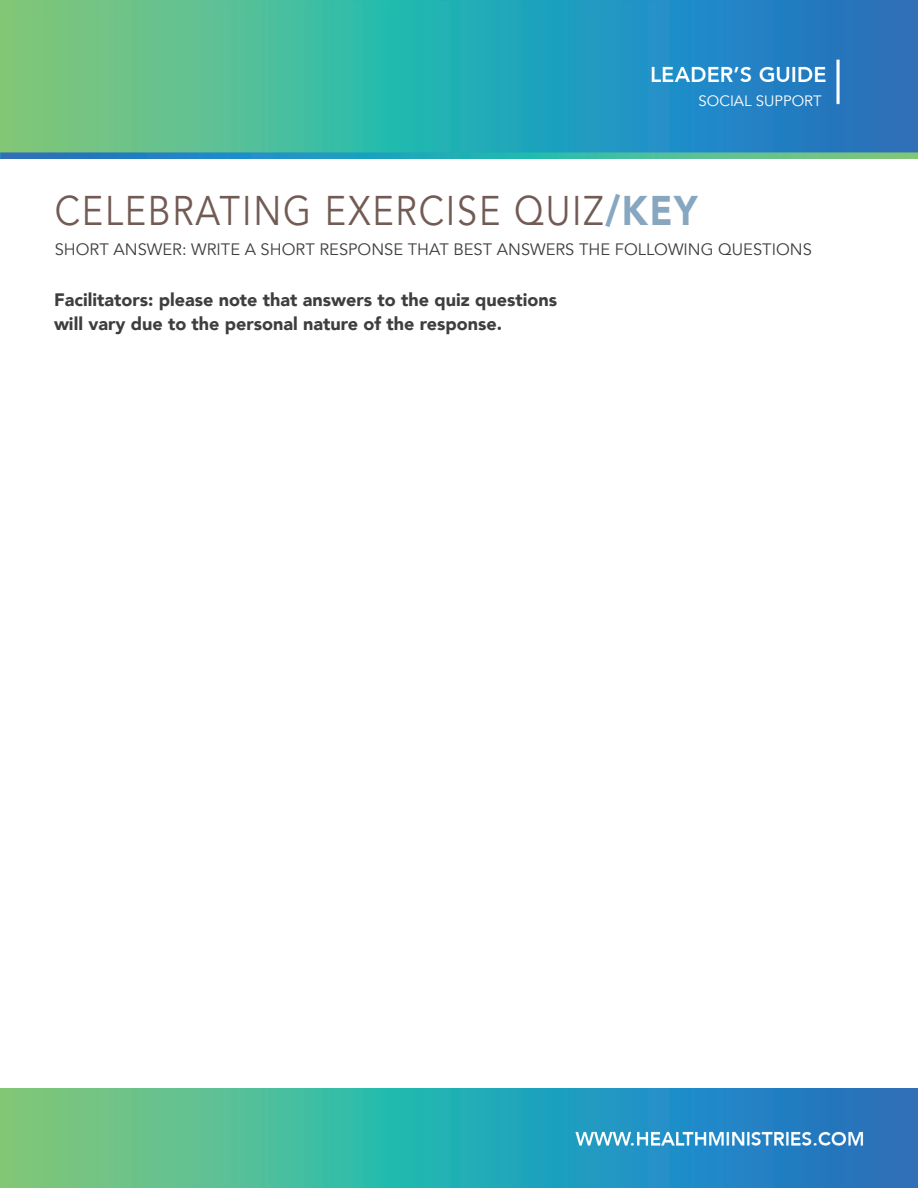
<style>
.page{position:relative;width:918px;height:1188px;background:#fff}
.page>*{position:absolute;margin:0;border:0;box-sizing:border-box;transform-origin:0 0}
.t1{font:41.4px "Avenir";letter-spacing:.05em;color:#725b54;scale:.87 1}
.t2{font:900 18px/24px "Avenir";color:#3e3e3f}
.t3{font:16.5px "Avenir";color:#3e3e3f}
.t4{font:15px "Avenir";color:#fff}
.s1{font-weight:900;color:#87a7c1}
</style>
<div class="page">
<img style="left:0;top:0;width:918px;height:158px">
<img style="left:0;top:1089px;width:918px;height:99px">
<p class="t4" style="left:699px;top:92px;width:125px">SOCIAL SUPPORT</p>
<h1 class="t1" style="left:55px;top:186px;width:740px">CELEBRATING EXERCISE QUIZ<span class="s1">/KEY</span></h1>
<p class="t3" style="left:55px;top:239px;width:759px">SHORT ANSWER: WRITE A SHORT RESPONSE THAT BEST ANSWERS THE FOLLOWING QUESTIONS</p>
<p class="t2" style="left:54px;top:289px;width:505px">Facilitators: please note that answers to the quiz questions will vary due to the personal nature of the response.</p>
</div>
